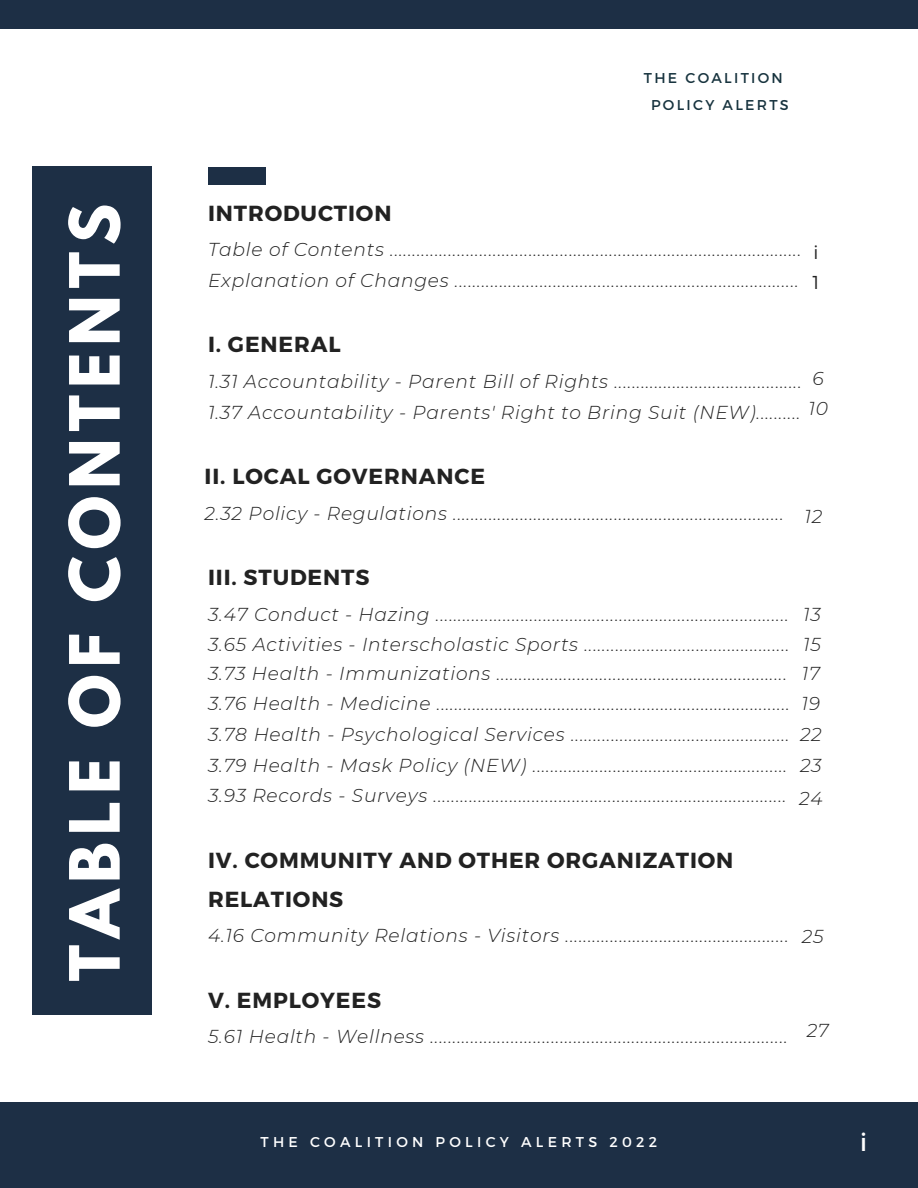
<style>
.page{position:relative;width:918px;height:1188px;background:#fff}
.page>*{position:absolute;margin:0;border:0;box-sizing:border-box;transform-origin:0 0}
.t1{font:700 61.35px "League Spartan";letter-spacing:.11em;color:#fff}
.t2{font:24.6px "Montserrat";color:#fff}
.t3{font:700 21.75px/39.2px "Montserrat";letter-spacing:.04em;color:#222}
.t4{font:italic 300 18.75px "Montserrat";letter-spacing:.04em;color:#222}
.t5{font:300 18.75px "Montserrat";color:#222}
.t6{font:italic 300 18.6px "Montserrat";letter-spacing:.04em;color:#222}
.t7{font:14.25px "Montserrat";letter-spacing:.3em;color:#fff}
.t8{font:14.25px "Montserrat";letter-spacing:.16em;color:#18343f}
</style>
<div class="page">
<div style="left:32px;top:166px;width:120px;height:848px;background:#1d2f45"></div>
<div style="left:0;top:1102px;width:918px;height:86px;background:#1d2f45"></div>
<div style="left:0;top:0;width:918px;height:28px;background:#1d2f45"></div>
<div style="left:208px;top:168px;width:57px;height:16px;background:#1d2f45"></div>
<p class="t1" style="left:64px;top:981px;width:779px;rotate:-90deg">TABLE OF CONTENTS</p>
<p class="t8" style="left:644px;top:69px;width:140px">THE COALITION</p>
<p class="t8" style="left:651px;top:95px;width:139px">POLICY ALERTS</p>
<p class="t3" style="left:208px;top:192px;width:185px">INTRODUCTION</p>
<p class="t6" style="left:208px;top:238px;width:595px">Table of Contents ............................................................................................</p>
<p class="t6" style="left:208px;top:269px;width:592px">Explanation of Changes .............................................................................</p>
<p class="t5" style="left:813px;top:241px;width:6px">i</p>
<p class="t5" style="left:812px;top:270px;width:8px">1</p>
<p class="t3" style="left:208px;top:324px;width:134px">I. GENERAL</p>
<p class="t6" style="left:208px;top:370px;width:595px">1.31 Accountability - Parent Bill of Rights ..........................................</p>
<p class="t6" style="left:208px;top:401px;width:594px">1.37 Accountability - Parents' Right to Bring Suit (NEW)..........</p>
<p class="t4" style="left:813px;top:366px;width:13px">6</p>
<p class="t4" style="left:808px;top:397px;width:21px">10</p>
<p class="t3" style="left:205px;top:456px;width:282px">II. LOCAL GOVERNANCE</p>
<p class="t6" style="left:205px;top:502px;width:581px">2.32 Policy - Regulations ..........................................................................</p>
<p class="t6" style="left:805px;top:505px;width:19px">12</p>
<p class="t3" style="left:208px;top:557px;width:163px">III. STUDENTS</p>
<p class="t6" style="left:208px;top:603px;width:582px">3.47 Conduct - Hazing ...............................................................................</p>
<p class="t6" style="left:208px;top:633px;width:583px">3.65 Activities - Interscholastic Sports ..............................................</p>
<p class="t6" style="left:208px;top:662px;width:581px">3.73 Health - Immunizations .................................................................</p>
<p class="t6" style="left:208px;top:692px;width:583px">3.76 Health - Medicine ...............................................................................</p>
<p class="t6" style="left:208px;top:723px;width:583px">3.78 Health - Psychological Services .................................................</p>
<p class="t6" style="left:208px;top:754px;width:581px">3.79 Health - Mask Policy (NEW) .........................................................</p>
<p class="t6" style="left:208px;top:784px;width:580px">3.93 Records - Surveys ...............................................................................</p>
<p class="t4" style="left:803px;top:603px;width:19px">13</p>
<p class="t4" style="left:803px;top:633px;width:19px">15</p>
<p class="t4" style="left:802px;top:662px;width:20px">17</p>
<p class="t4" style="left:802px;top:692px;width:20px">19</p>
<p class="t4" style="left:800px;top:722px;width:23px">22</p>
<p class="t4" style="left:800px;top:754px;width:23px">23</p>
<p class="t4" style="left:799px;top:786px;width:25px">24</p>
<p class="t3" style="left:208px;top:839px;width:527px">IV. COMMUNITY AND OTHER ORGANIZATION<br>RELATIONS</p>
<p class="t6" style="left:208px;top:924px;width:582px">4.16 Community Relations - Visitors ..................................................</p>
<p class="t4" style="left:802px;top:925px;width:23px">25</p>
<p class="t3" style="left:208px;top:979px;width:175px">V. EMPLOYEES</p>
<p class="t6" style="left:208px;top:1025px;width:581px">5.61 Health - Wellness ................................................................................</p>
<p class="t4" style="left:807px;top:1019px;width:24px">27</p>
<p class="t7" style="left:261px;top:1132px;width:398px">THE COALITION POLICY ALERTS 2022</p>
<p class="t2" style="left:860px;top:1126px;width:8px">i</p>
</div>
